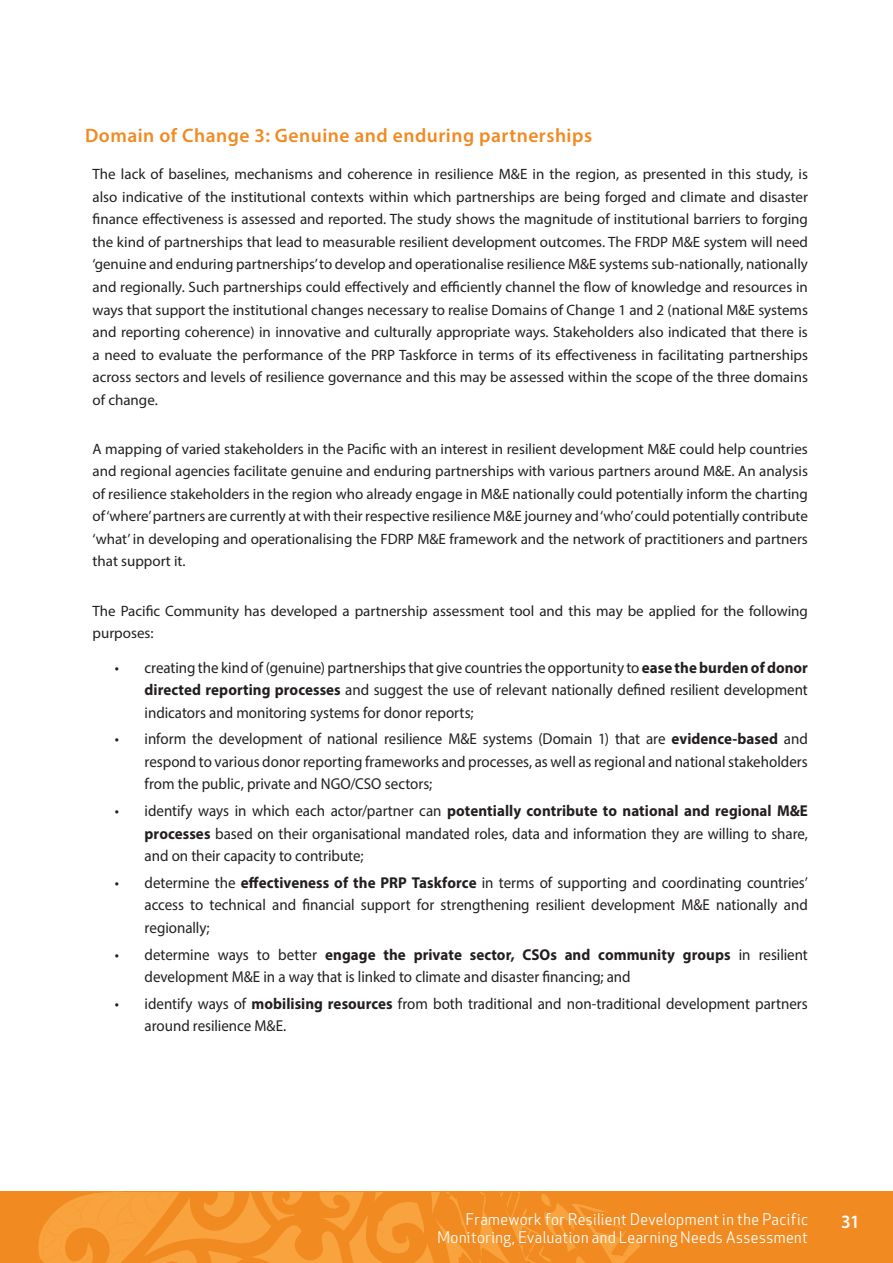
<style>
.page{position:relative;width:893px;height:1263px;background:#fff}
.page>*{position:absolute;margin:0;border:0;box-sizing:border-box;transform-origin:0 0}
.heading_2{font:600 19.5px "Myriad Pro";letter-spacing:.025em;color:#f08a21}
.t1{font:600 18.9px "Myriad Pro";color:#fff;scale:.95 1}
.t2{font:15.75px/22.5px "Myriad Pro";color:#231f20;text-align:justify;scale:.95 1}
.t3{font:15.75px "Apex New";letter-spacing:.03em;color:#fff;scale:.95 1}
.Body_Text{font:15px/22.5px "Myriad Pro";color:#231f20;text-align:justify}
.s1{font-weight:700}
</style>
<div class="page">
<div style="left:0;top:1191px;width:893px;height:72px;background:#f08a21"></div>
<svg style="left:38px;top:1192px;width:603px;height:71px"></svg>
<p class="heading_2" style="left:85px;top:123px;width:509px">Domain of Change 3: Genuine and enduring partnerships</p>
<p class="Body_Text" style="left:93px;top:163px;width:717px">The lack of baselines, mechanisms and coherence in resilience M&amp;E in the region, as presented in this study, is also indicative of the institutional contexts within which partnerships are being forged and climate and disaster finance effectiveness is assessed and reported. The study shows the magnitude of institutional barriers to forging the kind of partnerships that lead to measurable resilient development outcomes. The FRDP M&amp;E system will need ‘genuine and enduring partnerships’ to develop and operationalise resilience M&amp;E systems sub-nationally, nationally and regionally. Such partnerships could effectively and efficiently channel the flow of knowledge and resources in ways that support the institutional changes necessary to realise Domains of Change 1 and 2 (national M&amp;E systems and reporting coherence) in innovative and culturally appropriate ways. Stakeholders also indicated that there is a need to evaluate the performance of the PRP Taskforce in terms of its effectiveness in facilitating partnerships across sectors and levels of resilience governance and this may be assessed within the scope of the three domains of change.</p>
<p class="Body_Text" style="left:93px;top:437px;width:717px">A mapping of varied stakeholders in the Pacific with an interest in resilient development M&amp;E could help countries and regional agencies facilitate genuine and enduring partnerships with various partners around M&amp;E. An analysis of resilience stakeholders in the region who already engage in M&amp;E nationally could potentially inform the charting of ‘where’ partners are currently at with their respective resilience M&amp;E journey and ‘who’ could potentially contribute ‘what’ in developing and operationalising the FDRP M&amp;E framework and the network of practitioners and partners that support it.</p>
<p class="Body_Text" style="left:93px;top:599px;width:717px">The Pacific Community has developed a partnership assessment tool and this may be applied for the following purposes:</p>
<p class="t2" style="left:145px;top:656px;width:700px;text-indent:-30px">• creating the kind of (genuine) partnerships that give countries the opportunity to <span class="s1">ease the burden of donor directed reporting processes</span> and suggest the use of relevant nationally defined resilient development indicators and monitoring systems for donor reports;</p>
<p class="t2" style="left:145px;top:727px;width:700px;text-indent:-30px">• inform the development of national resilience M&amp;E systems (Domain 1) that are <span class="s1">evidence-based</span> and respond to various donor reporting frameworks and processes, as well as regional and national stakeholders from the public, private and NGO/CSO sectors;</p>
<p class="t2" style="left:145px;top:799px;width:700px;text-indent:-30px">• identify ways in which each actor/partner can <span class="s1">potentially contribute to national and regional M&amp;E processes</span> based on their organisational mandated roles, data and information they are willing to share, and on their capacity to contribute;</p>
<p class="t2" style="left:145px;top:871px;width:700px;text-indent:-30px">• determine the <span class="s1">effectiveness of the PRP Taskforce</span> in terms of supporting and coordinating countries’ access to technical and financial support for strengthening resilient development M&amp;E nationally and regionally;</p>
<p class="t2" style="left:145px;top:943px;width:700px;text-indent:-30px">• determine ways to better <span class="s1">engage the private sector, CSOs and community groups</span> in resilient development M&amp;E in a way that is linked to climate and disaster financing; and</p>
<p class="t2" style="left:145px;top:992px;width:700px;text-indent:-30px">• identify ways of <span class="s1">mobilising resources</span> from both traditional and non-traditional development partners around resilience M&amp;E.</p>
<p class="t3" style="left:466px;top:1209px;width:361px">Framework for Resilient Development in the Pacific</p>
<p class="t1" style="left:841px;top:1210px;width:21px">31</p>
<p class="t3" style="left:437px;top:1227px;width:391px">Monitoring, Evaluation and Learning Needs Assessment</p>
</div>
